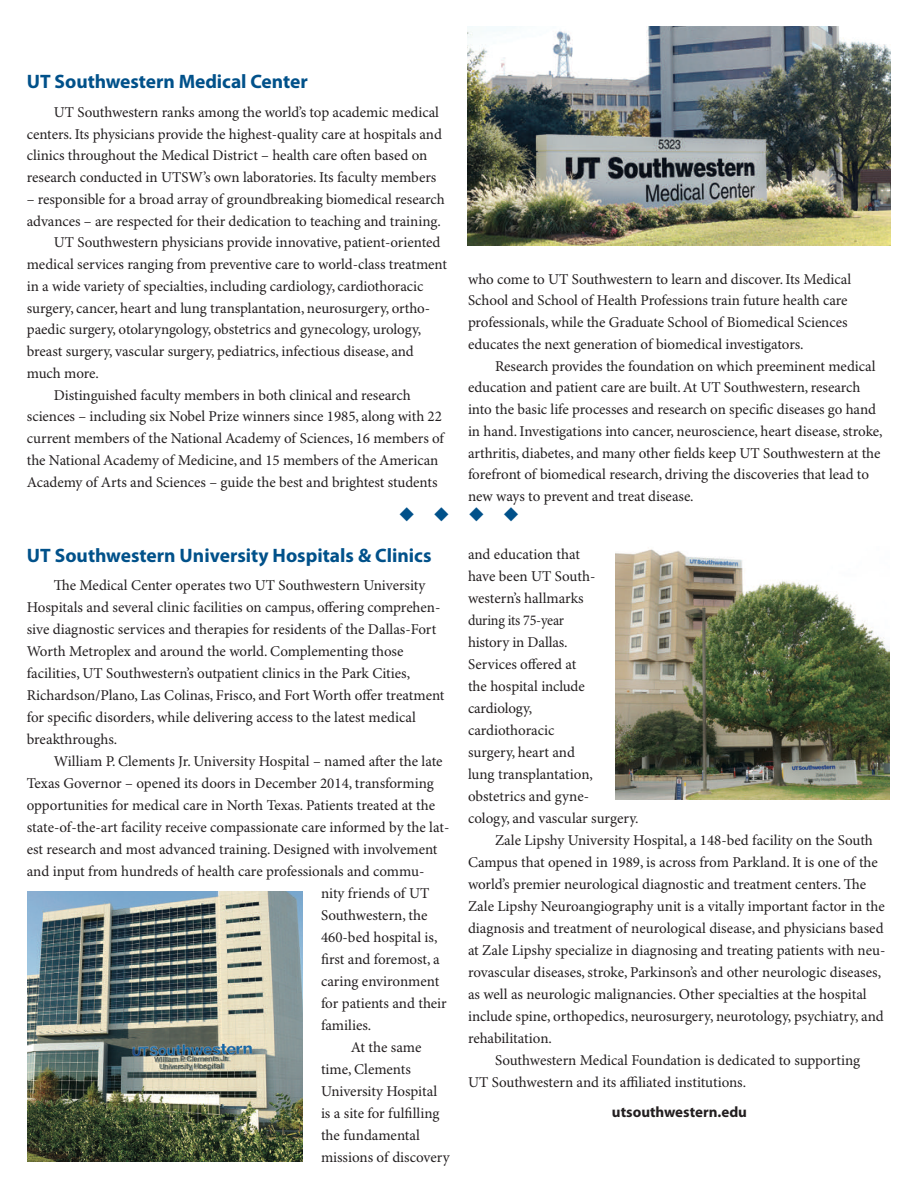
<style>
.page{position:relative;width:918px;height:1188px;background:#fff}
.page>*{position:absolute;margin:0;border:0;box-sizing:border-box;transform-origin:0 0}
.t1{font:700 19.5px "Myriad Pro";color:#01518a}
.t2{font:19.5px "Zapf Dingbats ITC";color:#01518a}
.t3{font:15px/21.8px "Minion Pro";letter-spacing:-.005em;color:#231f20}
.t4{font:700 15px "Myriad Pro";color:#231f20}
.t5{font:15px "Minion Pro";letter-spacing:-.005em;color:#231f20;scale:.94 1}
</style>
<div class="page">
<img style="left:468px;top:26px;width:423px;height:219px">
<img style="left:27px;top:892px;width:276px;height:270px">
<img style="left:615px;top:549px;width:274px;height:250px">
<h1 class="t1" style="left:27px;top:71px;width:282px">UT Southwestern Medical Center</h1>
<p class="t3" style="left:27px;top:102px;width:417px;text-indent:27px">UT Southwestern ranks among the world’s top academic medical centers. Its physicians provide the highest-quality care at hospitals and clinics throughout the Medical District – health care often based on research conducted in UTSW’s own laboratories. Its faculty members</p>
<p class="t3" style="left:27px;top:189px;width:420px">– responsible for a broad array of groundbreaking biomedical research</p>
<p class="t3" style="left:27px;top:211px;width:416px">advances – are respected for their dedication to teaching and training.</p>
<p class="t3" style="left:54px;top:232px;width:388px">UT Southwestern physicians provide innovative, patient-oriented</p>
<p class="t3" style="left:27px;top:254px;width:422px">medical services ranging from preventive care to world-class treatment</p>
<p class="t3" style="left:27px;top:276px;width:398px">in a wide variety of specialties, including cardiology, cardiothoracic</p>
<p class="t3" style="left:27px;top:298px;width:405px">surgery, cancer, heart and lung transplantation, neurosurgery, ortho-</p>
<p class="t3" style="left:27px;top:319px;width:396px">paedic surgery, otolaryngology, obstetrics and gynecology, urology,</p>
<p class="t3" style="left:27px;top:341px;width:389px">breast surgery, vascular surgery, pediatrics, infectious disease, and</p>
<p class="t3" style="left:27px;top:363px;width:73px">much more.</p>
<p class="t3" style="left:54px;top:385px;width:358px">Distinguished faculty members in both clinical and research</p>
<p class="t3" style="left:27px;top:406px;width:417px">sciences – including six Nobel Prize winners since 1985, along with 22</p>
<p class="t3" style="left:27px;top:428px;width:419px">current members of the National Academy of Sciences, 16 members of</p>
<p class="t3" style="left:27px;top:450px;width:413px">the National Academy of Medicine, and 15 members of the American</p>
<p class="t3" style="left:27px;top:472px;width:412px">Academy of Arts and Sciences – guide the best and brightest students</p>
<p class="t3" style="left:468px;top:269px;width:385px">who come to UT Southwestern to learn and discover. Its Medical School and School of Health Professions train future health care professionals, while the Graduate School of Biomedical Sciences educates the next generation of biomedical investigators.</p>
<p class="t3" style="left:468px;top:356px;width:416px;text-indent:27px">Research provides the foundation on which preeminent medical education and patient care are built. At UT Southwestern, research into the basic life processes and research on specific diseases go hand in hand. Investigations into cancer, neuroscience, heart disease, stroke, arthritis, diabetes, and many other fields keep UT Southwestern at the forefront of biomedical research, driving the discoveries that lead to new ways to prevent and treat disease.</p>
<h1 class="t2" style="left:399px;top:505px;width:121px">◆◆◆◆</h1>
<h1 class="t1" style="left:27px;top:544px;width:406px">UT Southwestern University Hospitals &amp; Clinics</h1>
<p class="t3" style="left:27px;top:575px;width:419px;text-indent:27px">The Medical Center operates two UT Southwestern University Hospitals and several clinic facilities on campus, offering comprehen&shy;sive diagnostic services and therapies for residents of the Dallas-Fort Worth Metroplex and around the world. Complementing those facilities, UT Southwestern’s outpatient clinics in the Park Cities, Richardson/Plano, Las Colinas, Frisco, and Fort Worth offer treatment for specific disorders, while delivering access to the latest medical breakthroughs.</p>
<p class="t3" style="left:54px;top:751px;width:390px">William P. Clements Jr. University Hospital – named after the late</p>
<p class="t3" style="left:27px;top:773px;width:409px">Texas Governor – opened its doors in December 2014, transforming</p>
<p class="t3" style="left:27px;top:795px;width:410px">opportunities for medical care in North Texas. Patients treated at the</p>
<p class="t3" style="left:27px;top:817px;width:424px">state-of-the-art facility receive compassionate care informed by the lat-</p>
<p class="t3" style="left:27px;top:839px;width:412px">est research and most advanced training. Designed with involvement</p>
<p class="t3" style="left:27px;top:861px;width:399px">and input from hundreds of health care professionals and commu-</p>
<p class="t3" style="left:321px;top:883px;width:110px">nity friends of UT</p>
<p class="t3" style="left:321px;top:905px;width:108px">Southwestern, the</p>
<p class="t3" style="left:321px;top:927px;width:118px">460-bed hospital is,</p>
<p class="t3" style="left:321px;top:949px;width:120px">first and foremost, a</p>
<p class="t3" style="left:321px;top:971px;width:120px">caring environment</p>
<p class="t3" style="left:321px;top:993px;width:127px">for patients and their</p>
<p class="t3" style="left:321px;top:1015px;width:52px">families.</p>
<p class="t3" style="left:351px;top:1037px;width:72px">At the same</p>
<p class="t3" style="left:321px;top:1059px;width:91px">time, Clements</p>
<p class="t3" style="left:321px;top:1081px;width:118px">University Hospital</p>
<p class="t3" style="left:321px;top:1103px;width:120px">is a site for fulfilling</p>
<p class="t3" style="left:321px;top:1125px;width:101px">the fundamental</p>
<p class="t3" style="left:321px;top:1147px;width:130px">missions of discovery</p>
<p class="t3" style="left:468px;top:544px;width:114px">and education that</p>
<p class="t3" style="left:468px;top:566px;width:129px">have been UT South-</p>
<p class="t3" style="left:468px;top:588px;width:117px">western’s hallmarks</p>
<p class="t5" style="left:468px;top:611px;width:104px">during its 75-year</p>
<p class="t3" style="left:468px;top:632px;width:101px">history in Dallas.</p>
<p class="t3" style="left:468px;top:654px;width:110px">Services offered at</p>
<p class="t3" style="left:468px;top:676px;width:118px">the hospital include</p>
<p class="t3" style="left:468px;top:698px;width:66px">cardiology,</p>
<p class="t3" style="left:468px;top:720px;width:88px">cardiothoracic</p>
<p class="t3" style="left:468px;top:742px;width:108px">surgery, heart and</p>
<p class="t3" style="left:468px;top:764px;width:126px">lung transplantation,</p>
<p class="t3" style="left:468px;top:786px;width:123px">obstetrics and gyne-</p>
<p class="t3" style="left:468px;top:808px;width:172px">cology, and vascular surgery.</p>
<p class="t3" style="left:495px;top:830px;width:379px">Zale Lipshy University Hospital, a 148-bed facility on the South</p>
<p class="t3" style="left:468px;top:852px;width:411px">Campus that opened in 1989, is across from Parkland. It is one of the</p>
<p class="t3" style="left:468px;top:874px;width:400px">world’s premier neurological diagnostic and treatment centers. The</p>
<p class="t3" style="left:468px;top:896px;width:418px">Zale Lipshy Neuroangiography unit is a vitally important factor in the</p>
<p class="t3" style="left:468px;top:918px;width:417px">diagnosis and treatment of neurological disease, and physicians based</p>
<p class="t3" style="left:468px;top:940px;width:419px">at Zale Lipshy specialize in diagnosing and treating patients with neu-</p>
<p class="t3" style="left:468px;top:962px;width:415px">rovascular diseases, stroke, Parkinson’s and other neurologic diseases,</p>
<p class="t3" style="left:468px;top:984px;width:400px">as well as neurologic malignancies. Other specialties at the hospital</p>
<p class="t3" style="left:468px;top:1006px;width:417px">include spine, orthopedics, neurosurgery, neurotology, psychiatry, and</p>
<p class="t3" style="left:468px;top:1028px;width:85px">rehabilitation.</p>
<p class="t3" style="left:495px;top:1050px;width:367px">Southwestern Medical Foundation is dedicated to supporting</p>
<p class="t3" style="left:468px;top:1071px;width:280px">UT Southwestern and its affiliated institutions.</p>
<p class="t4" style="left:612px;top:1103px;width:137px">utsouthwestern.edu</p>
</div>
